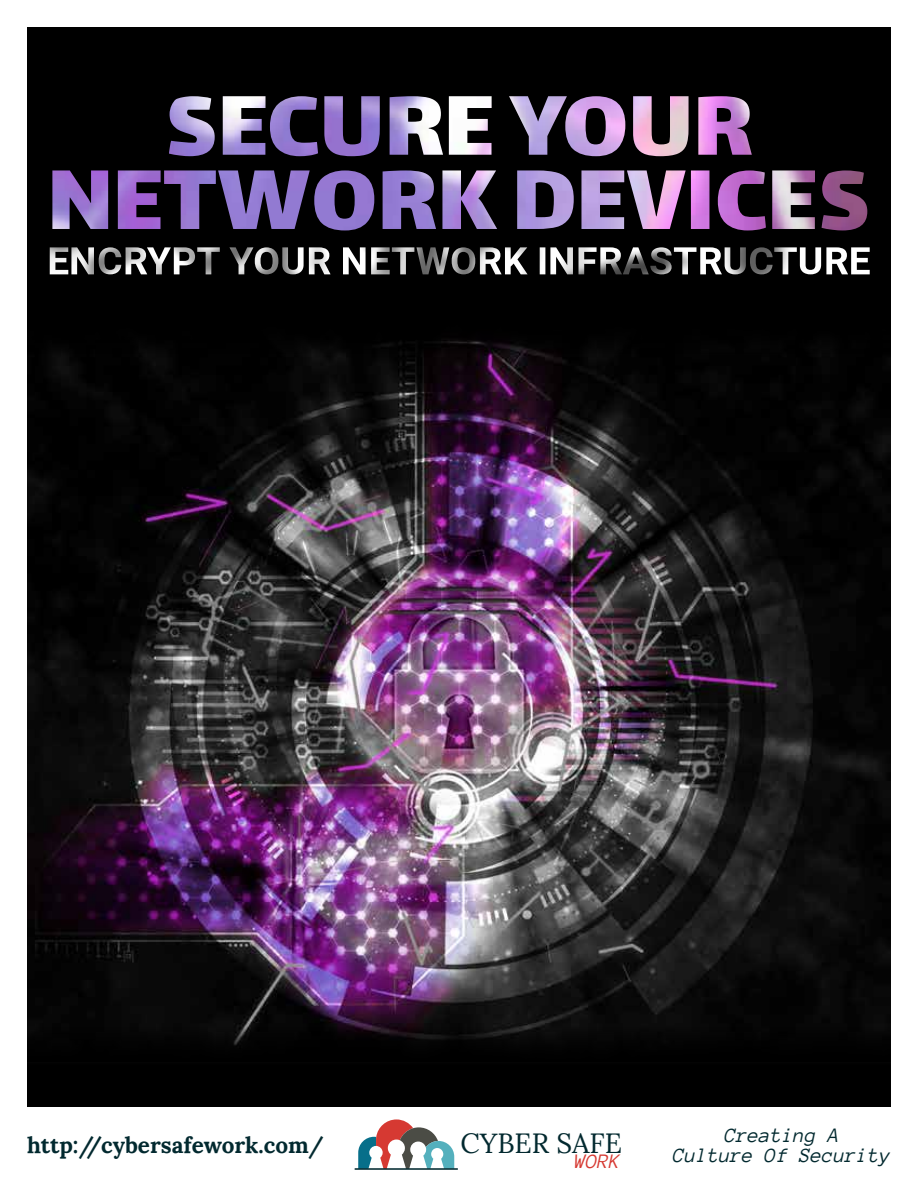
<style>
.page{position:relative;width:918px;height:1188px;background:#fff}
.page>*{position:absolute;margin:0;border:0;box-sizing:border-box;transform-origin:0 0}
.t1{font:27.75px "Lora";color:#02292f}
.t2{font:700 22.5px "Lora";color:#02292f}
.t3{font:italic 21px/20px "Anonymous Pro";color:#02292f;text-align:center}
.t4{font:italic 21px "Anonymous Pro";color:#d63932}
</style>
<div class="page">
<img style="left:27px;top:27px;width:864px;height:1141px">
<svg style="left:358px;top:1119px;width:96px;height:49px"></svg>
<hr style="left:354px;top:1168px;width:104px;height:2px;background:#02292f">
<p class="t2" style="left:27px;top:1126px;width:299px">http://cybersafework.com/</p>
<h1 class="t1" style="left:461px;top:1122px;width:163px">CYBER SAFE</h1>
<p class="t4" style="left:575px;top:1149px;width:47px">WORK</p>
<p class="t3" style="left:673px;top:1125px;width:219px">Creating A<br>Culture Of Security</p>
</div>
